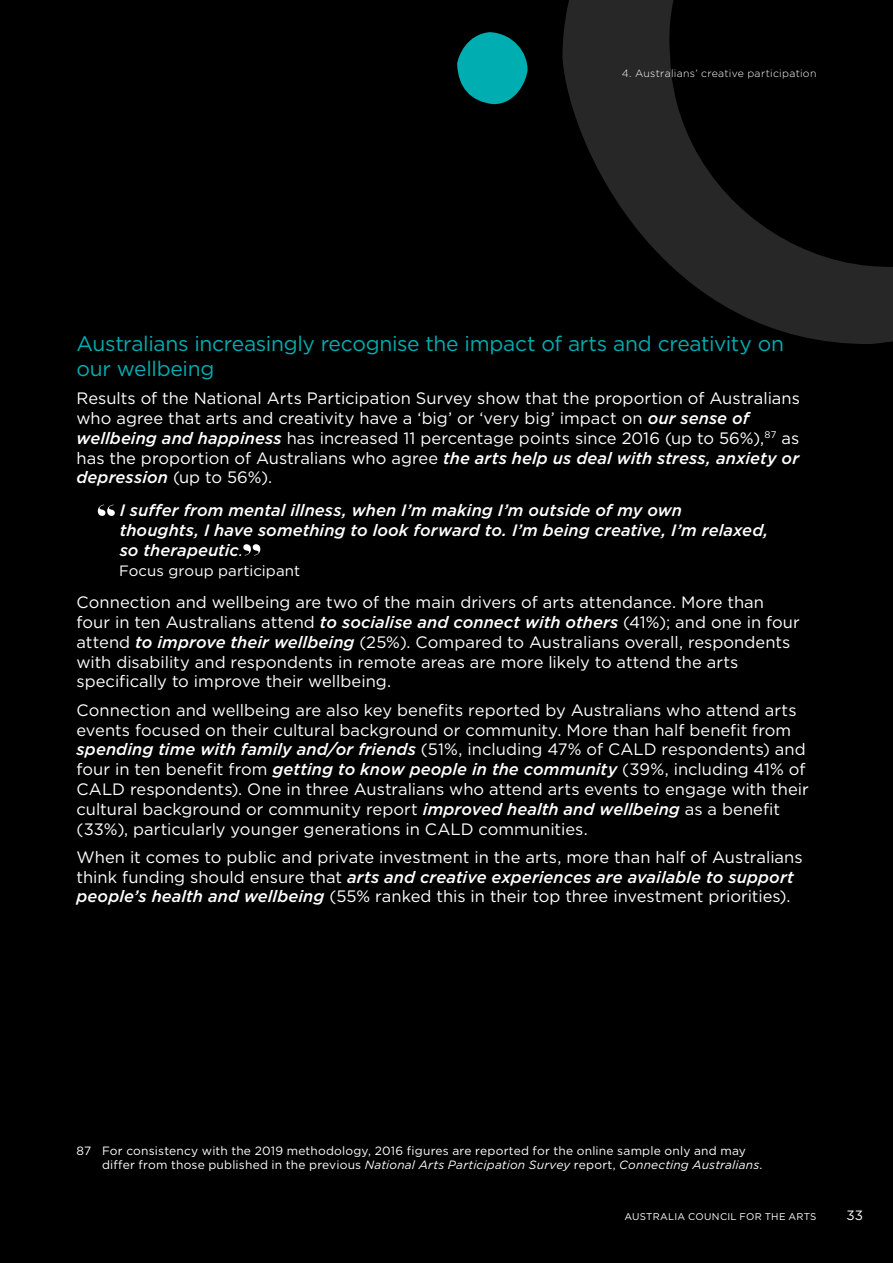
<style>
.page{position:relative;width:893px;height:1263px;background:#000}
.page>*{position:absolute;margin:0;border:0;box-sizing:border-box;transform-origin:0 0}
.t1{font:21px/25.2px "Gotham";letter-spacing:-.015em;color:#00adb0}
.t2{font:16.5px/19.8px "Gotham";color:#fff}
.t3{font:italic 500 16.5px/19.8px "Gotham";color:#fff}
.t4{font:15px "Gotham";letter-spacing:.005em;color:#fff}
.t5{font:13.5px "Gotham";color:#fff}
.t6{font:12px/14.4px "Gotham";letter-spacing:.015em;color:#fff}
.t7{font:300 10.5px "Gotham";letter-spacing:.025em;color:#fff}
.t8{font:9.75px "Gotham";letter-spacing:.03em;color:#fff}
.s1{font-weight:500;font-style:italic}
.s2{font-weight:400}
.s3{font-style:italic}
</style>
<div class="page">
<svg style="left:98px;top:505px;width:17px;height:11px"></svg>
<svg style="left:243px;top:544px;width:17px;height:11px"></svg>
<svg style="left:562px;top:0;width:331px;height:344px"></svg>
<div style="left:457px;top:32px;width:71px;height:72px;background:#00adb0;border-radius:33px"></div>
<p class="t7" style="left:622px;top:66px;width:196px">4. Australians’ creative participation</p>
<p class="t1" style="left:77px;top:330px;width:709px">Australians increasingly recognise the impact of arts and creativity on our wellbeing</p>
<p class="t2" style="left:77px;top:388px;width:725px">Results of the National Arts Participation Survey show that the proportion of Australians who agree that arts and creativity have a ‘big’ or ‘very big’ impact on <span class="s1">our sense of wellbeing and happiness</span> has increased 11 percentage points since 2016 (up to 56%),<sup>87</sup> as has the proportion of Australians who agree <span class="s1">the arts help us deal with stress, anxiety or depression</span> (up to 56%).</p>
<p class="t3" style="left:120px;top:500px;width:650px">I suffer from mental illness, when I’m making I’m outside of my own<br>thoughts, I have something to look forward to. I’m being creative, I’m relaxed, so therapeutic<span class="s2">.</span></p>
<p class="t4" style="left:119px;top:561px;width:183px">Focus group participant</p>
<p class="t2" style="left:77px;top:592px;width:725px">Connection and wellbeing are two of the main drivers of arts attendance. More than four in ten Australians attend <span class="s1">to socialise and connect with others</span> (41%); and one in four attend <span class="s1">to improve their wellbeing</span> (25%). Compared to Australians overall, respondents with disability and respondents in remote areas are more likely to attend the arts specifically to improve their wellbeing.</p>
<p class="t2" style="left:77px;top:700px;width:734px">Connection and wellbeing are also key benefits reported by Australians who attend arts events focused on their cultural background or community. More than half benefit from <span class="s1">spending time with family and/or friends</span> (51%, including 47% of CALD respondents) and four in ten benefit from <span class="s1">getting to know people in the community</span> (39%, including 41% of CALD respondents). One in three Australians who attend arts events to engage with their cultural background or community report <span class="s1">improved health and wellbeing</span> as a benefit (33%), particularly younger generations in CALD communities.</p>
<p class="t2" style="left:77px;top:847px;width:728px">When it comes to public and private investment in the arts, more than half of Australians think funding should ensure that <span class="s1">arts and creative experiences are available to support people’s health and wellbeing</span> (55% ranked this in their top three investment priorities).</p>
<p class="t6" style="left:102px;top:1143px;width:662px;text-indent:-26px">87 For consistency with the 2019 methodology, 2016 figures are reported for the online sample only and may differ from those published in the previous <span class="s3">National Arts Participation Survey</span> report, <span class="s3">Connecting Australians</span>.</p>
<p class="t8" style="left:624px;top:1210px;width:194px">AUSTRALIA COUNCIL FOR THE ARTS</p>
<p class="t5" style="left:846px;top:1207px;width:18px">33</p>
</div>
